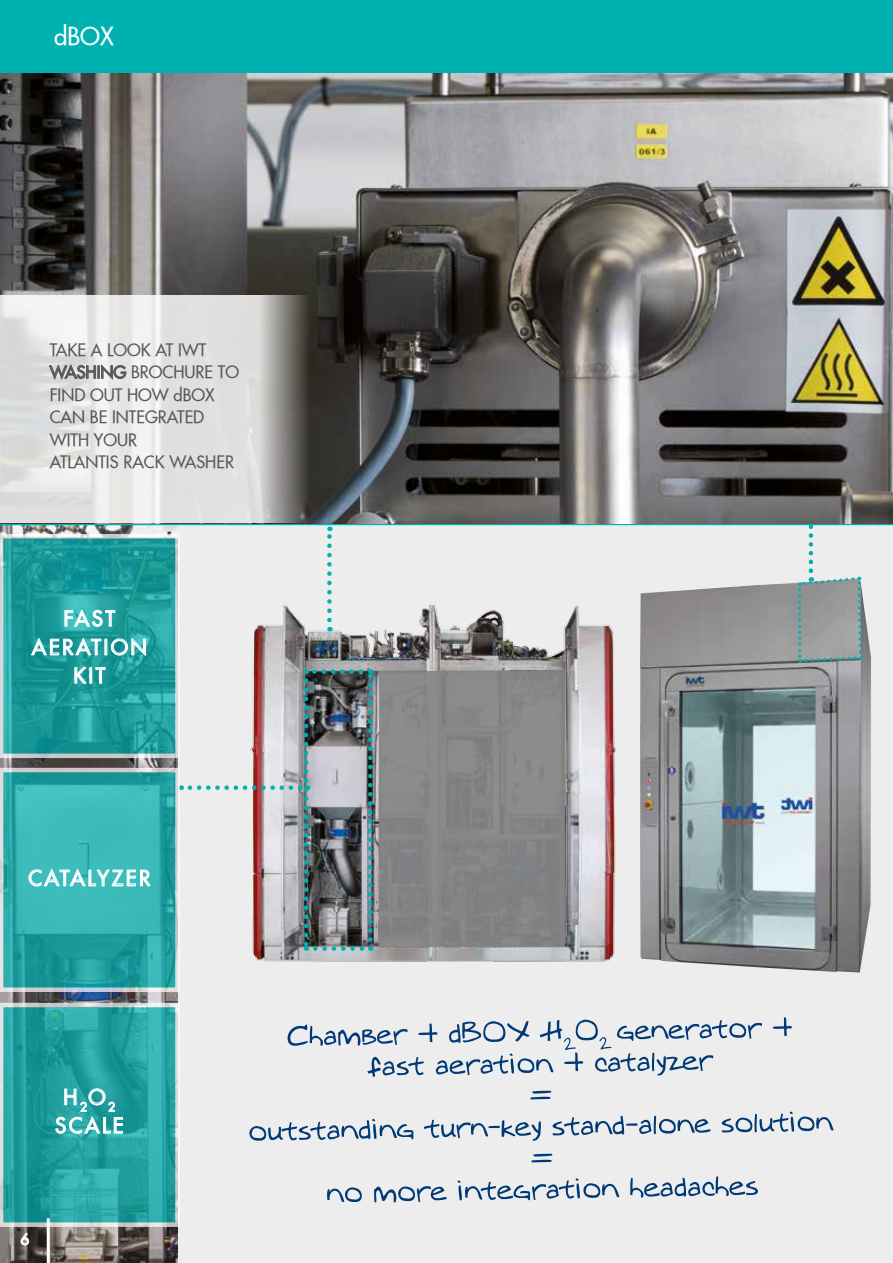
<style>
.page{position:relative;width:893px;height:1263px;background:#fff}
.page>*{position:absolute;margin:0;border:0;box-sizing:border-box;transform-origin:0 0}
.t1{font:24px "Futura Extended";color:#fff}
.t2{font:20.55px/28.5px "Futura Extended";letter-spacing:.13em;color:#fff;text-align:center}
.t3{font:16.5px/22.5px "Futura Extended";color:#575756}
.t4{font:15px "Futura Extended";color:#fff}
</style>
<div class="page">
<img style="left:0;top:525px;width:179px;height:738px">
<div style="left:179px;top:527px;width:714px;height:736px;background:#ededed"></div>
<img style="left:640px;top:582px;width:231px;height:390px">
<svg style="left:798px;top:525px;width:65px;height:138px"></svg>
<img style="left:252px;top:604px;width:364px;height:358px">
<div style="left:379px;top:670px;width:186px;height:276px;background:#878787"></div>
<svg style="left:327px;top:527px;width:5px;height:93px"></svg>
<hr style="left:0;top:522px;width:893px;height:3px;background:#00b1b1">
<svg style="left:288px;top:1017px;width:504px;height:60px"></svg>
<svg style="left:530px;top:1091px;width:21px;height:8px"></svg>
<svg style="left:249px;top:1111px;width:584px;height:30px"></svg>
<svg style="left:531px;top:1154px;width:21px;height:8px"></svg>
<svg style="left:327px;top:1176px;width:431px;height:26px"></svg>
<img style="left:0;top:72px;width:893px;height:451px">
<div style="left:0;top:0;width:893px;height:72px;background:#00b1b1"></div>
<svg style="left:0;top:295px;width:329px;height:228px;fill:#e0e0e0"></svg>
<svg style="left:48px;top:363px;width:79px;height:18px"></svg>
<svg style="left:0;top:534px;width:179px;height:224px;background:#30a2a2"></svg>
<svg style="left:0;top:768px;width:182px;height:224px;background:#42b3b3"></svg>
<svg style="left:0;top:1003px;width:179px;height:243px;background:#39a2a1"></svg>
<hr style="left:47px;top:1218px;width:3px;height:45px;background:#fff">
<svg style="left:190px;top:680px;width:118px;height:271px"></svg>
<svg style="left:315px;top:946px;width:56px;height:5px"></svg>
<svg style="left:368px;top:669px;width:4px;height:271px"></svg>
<svg style="left:306px;top:669px;width:55px;height:5px"></svg>
<h1 class="t1" style="left:54px;top:21px;width:61px">dBOX</h1>
<p class="t3" style="left:50px;top:338px;width:191px">TAKE A LOOK AT IWT<br>WASHING BROCHURE TO<br>FIND OUT HOW dBOX<br>CAN BE INTEGRATED<br>WITH YOUR<br>ATLANTIS RACK WASHER</p>
<p class="t2" style="left:32px;top:604px;width:116px">FAST<br>AERATION<br>KIT</p>
<p class="t2" style="left:28px;top:863px;width:123px">CATALYZER</p>
<p class="t2" style="left:55px;top:1082px;width:70px">H<sub>2</sub>O<sub>2<br></sub>SCALE</p>
<p class="t4" style="left:21px;top:1229px;width:10px">6</p>
</div>
